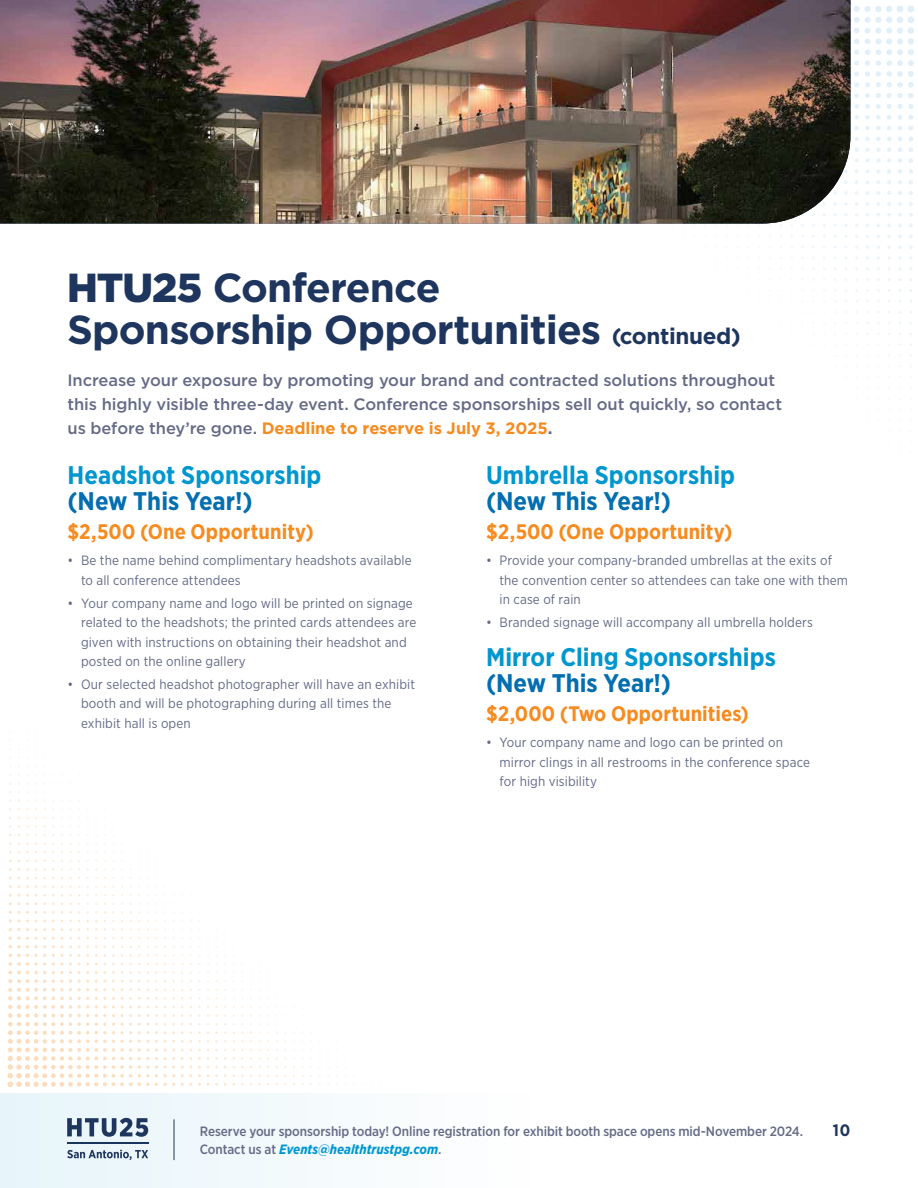
<style>
.page{position:relative;width:918px;height:1188px;background:#fff}
.page>*{position:absolute;margin:0;border:0;box-sizing:border-box;transform-origin:0 0}
.t1{font:700 40.5px/42px "Gotham";letter-spacing:-.02em;color:#1e355e}
.t2{font:700 25.5px "Gotham Narrow";color:#0097d0}
.t3{font:700 25.5px "Gotham Narrow";color:#036eb0}
.t4{font:700 21px "Gotham Narrow";letter-spacing:.005em;color:#f68b1f}
.t5{font:500 16.5px/24px "Gotham";letter-spacing:-.005em;color:#656b86}
.t6{font:700 16.5px "Gotham Narrow";color:#1e355e}
.t7{font:13.5px/19.5px "Gotham Narrow";letter-spacing:.01em;color:#656b86}
.t8{font:500 13.5px/18px "Gotham Narrow";letter-spacing:-.01em;color:#656b86}
.s1{font-weight:900}
.s2{font-size:22.5px}
.s3{font-weight:700;color:#f68b1f}
.s4{font-weight:700}
.s5{font-weight:700;font-style:italic;color:#0097d0}
</style>
<div class="page">
<svg style="left:850px;top:5px;width:64px;height:7px"></svg>
<img style="left:0;top:0;width:850px;height:224px">
<div style="left:0;top:1094px;width:918px;height:94px;background:linear-gradient(to right,#e9f4f9,#fff)"></div>
<hr style="left:174px;top:1119px;width:1px;height:41px;background:#1e355e">
<hr style="left:67px;top:1143px;width:81px;height:1px;background:#1b365d">
<svg style="left:67px;top:1150px;width:81px;height:10px"></svg>
<svg style="left:67px;top:1118px;width:81px;height:19px;background:#8192a9"></svg>
<h1 class="t1" style="left:67px;top:267px;width:675px"><span class="s1">HTU25</span> Conference<br>Sponsorship Opportunities <span class="s2">(continued)</span></h1>
<p class="t5" style="left:68px;top:368px;width:716px">Increase your exposure by promoting your brand and contracted solutions throughout this highly visible three-day event. Conference sponsorships sell out quickly, so contact us before they’re gone. <span class="s3">Deadline to reserve is July 3, 2025</span><span class="s4">.</span></p>
<h2 class="t2" style="left:486px;top:459px;width:251px">Umbrella Sponsorship</h2>
<h2 class="t3" style="left:486px;top:485px;width:187px">(New This Year!)</h2>
<h3 class="t4" style="left:486px;top:518px;width:248px">$2,500 (One Opportunity)</h3>
<p class="t7" style="left:500px;top:551px;width:350px;text-indent:-14px">• Provide your company-branded umbrellas at the exits of the convention center so attendees can take one with them in case of rain</p>
<p class="t7" style="left:486px;top:612px;width:329px">• Branded signage will accompany all umbrella holders</p>
<h2 class="t2" style="left:486px;top:641px;width:291px">Mirror Cling Sponsorships</h2>
<h2 class="t3" style="left:486px;top:666px;width:187px">(New This Year!)</h2>
<h3 class="t4" style="left:486px;top:700px;width:264px">$2,000 (Two Opportunities)</h3>
<p class="t7" style="left:500px;top:732px;width:312px;text-indent:-14px">• Your company name and logo can be printed on mirror clings in all restrooms in the conference space for high visibility</p>
<h2 class="t2" style="left:68px;top:459px;width:256px">Headshot Sponsorship</h2>
<h2 class="t3" style="left:68px;top:485px;width:187px">(New This Year!)</h2>
<h3 class="t4" style="left:68px;top:518px;width:248px">$2,500 (One Opportunity)</h3>
<p class="t7" style="left:81px;top:551px;width:332px;text-indent:-14px">• Be the name behind complimentary headshots available to all conference attendees</p>
<p class="t7" style="left:81px;top:593px;width:337px;text-indent:-14px">• Your company name and logo will be printed on signage related to the headshots; the printed cards attendees are given with instructions on obtaining their headshot and posted on the online gallery</p>
<p class="t7" style="left:81px;top:674px;width:336px;text-indent:-14px">• Our selected headshot photographer will have an exhibit booth and will be photographing during all times the exhibit hall is open</p>
<p class="t8" style="left:200px;top:1122px;width:605px">Reserve your sponsorship today! Online registration for exhibit booth space opens mid-November 2024.<br>Contact us at <span class="s5">Events@healthtrustpg.com</span>.</p>
<p class="t6" style="left:833px;top:1119px;width:19px">10</p>
</div>
